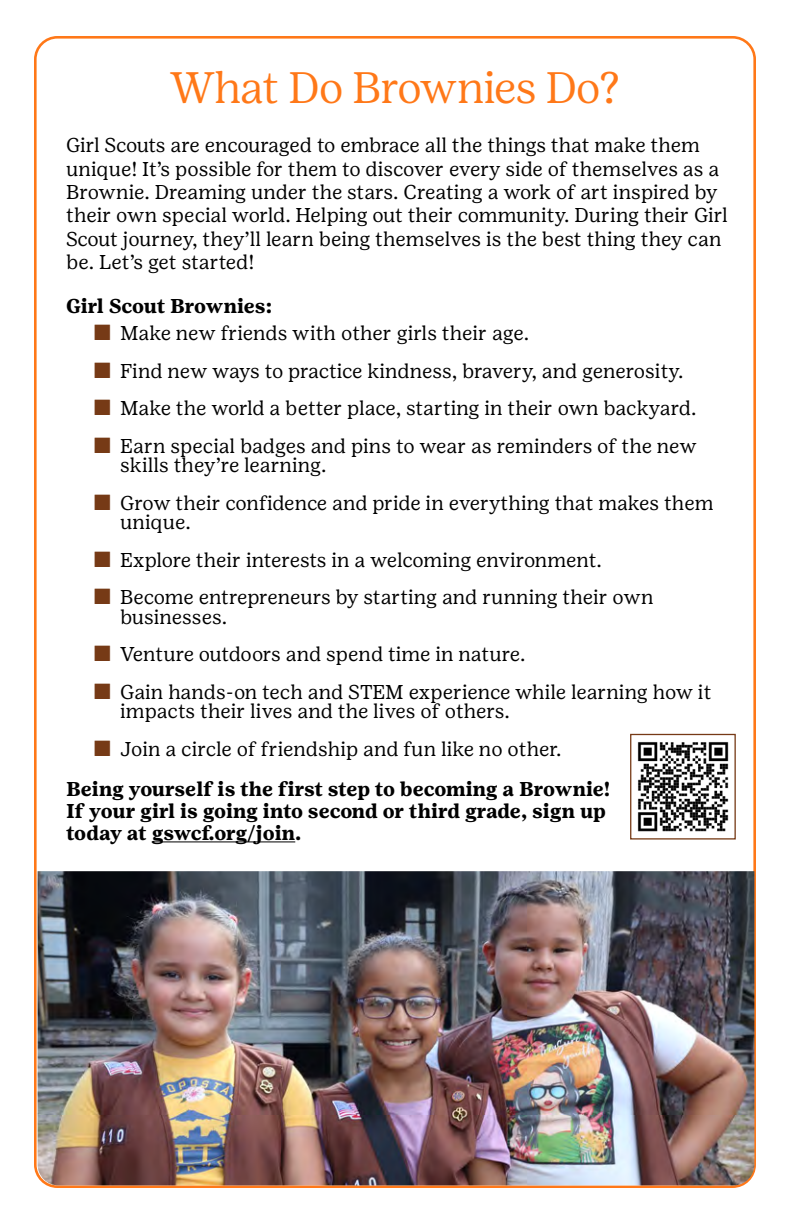
<style>
.page{position:relative;width:792px;height:1224px;background:#fff}
.page>*{position:absolute;margin:0;border:0;box-sizing:border-box;transform-origin:0 0}
.t1{font:300 44px "Girl Scout Display";color:#ff7818}
.t2{font:20px/23.4px "Girl Scout Text";color:#000}
.t3{font:700 20px/40px "Girl Scout Text";letter-spacing:-.005em;color:#000}
.t4{font:20px "Girl Scout Text";letter-spacing:-.02em;color:#000}
.s1{font-size:24px;color:#763a16}
.s2{font-weight:400;font-size:24px;color:#763a16}
.s3{font-weight:400}
</style>
<div class="page">
<hr style="left:152px;top:841px;width:143px;height:1px;background:#000">
<img style="left:38px;top:871px;width:716px;height:314px">
<img style="left:637px;top:742px;width:92px;height:90px">
<div style="left:630px;top:734px;width:106px;height:106px;border:1px solid #763a16"></div>
<h1 class="t1" style="left:170px;top:62px;width:451px">What Do Brownies Do?</h1>
<p class="t2" style="left:66px;top:134px;width:663px">Girl Scouts are encouraged to embrace all the things that make them unique! It’s possible for them to discover every side of themselves as a Brownie. Dreaming under the stars. Creating a work of art inspired by their own special world. Helping out their community. During their Girl Scout journey, they’ll learn being themselves is the best thing they can be. Let’s get started!</p>
<p class="t3" style="left:66px;top:286px;width:207px">Girl Scout Brownies:</p>
<p class="t2" style="left:93px;top:322px;width:437px"><span class="s1">■</span> Make new friends with other girls their age.</p>
<p class="t2" style="left:93px;top:359px;width:592px"><span class="s1">■</span> Find new ways to practice kindness, bravery, and generosity.</p>
<p class="t2" style="left:93px;top:397px;width:605px"><span class="s1">■</span> Make the world a better place, starting in their own backyard.</p>
<p class="t2" style="left:120px;top:436px;width:578px;line-height:19.4px;text-indent:-27px"><span class="s1">■</span> Earn special badges and pins to wear as reminders of the new skills they’re learning.</p>
<p class="t2" style="left:120px;top:493px;width:595px;line-height:19.4px;text-indent:-27px"><span class="s1">■</span> Grow their confidence and pride in everything that makes them unique.</p>
<p class="t4" style="left:93px;top:549px;width:510px"><span class="s1">■</span> Explore their interests in a welcoming environment.</p>
<p class="t2" style="left:120px;top:588px;width:535px;line-height:19.4px;text-indent:-27px"><span class="s1">■</span> Become entrepreneurs by starting and running their own businesses.</p>
<p class="t2" style="left:93px;top:643px;width:434px"><span class="s1">■</span> Venture outdoors and spend time in nature.</p>
<p class="t2" style="left:120px;top:682px;width:593px;line-height:19.4px;text-indent:-27px"><span class="s1">■</span> Gain hands-on tech and STEM experience while learning how it impacts their lives and the lives of others.</p>
<p class="t3" style="left:66px;top:729px;width:546px;text-indent:27px"><span class="s2">■</span> <span class="s3">Join a circle of friendship and fun like no other.<br></span>Being yourself is the first step to becoming a Brownie!</p>
<p class="t3" style="left:66px;top:800px;width:541px;line-height:22px">If your girl is going into second or third grade, sign up today at gswcf.org/join.</p>
</div>
